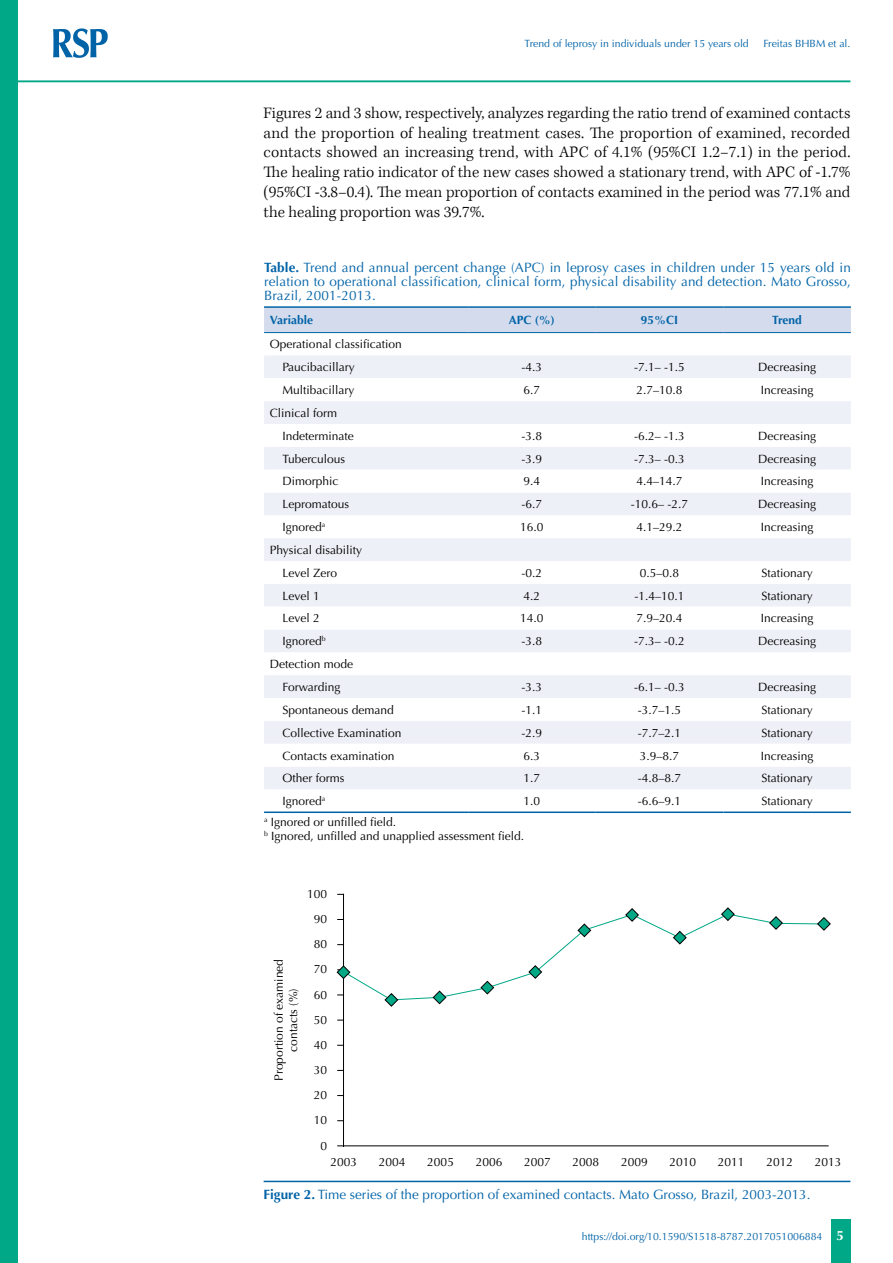
<style>
.page{position:relative;width:893px;height:1263px;background:#fff}
.page>*{position:absolute;margin:0;border:0;box-sizing:border-box;transform-origin:0 0}
.t1{font:300 16.5px/19.8px "Kepler Std";color:#000;text-align:justify}
.t2{font:13.5px/14.2px "Optima";color:#0063a7;text-align:justify}
.t3{font:700 13.5px "Optima";color:#fff}
.t4{font:12px/22.8px "Optima";color:#000}
.t5{font:700 12px "Optima";color:#0063a7}
.t6{font:10.5px "Optima";color:#0063a7}
.s1{font-weight:700}
</style>
<div class="page">
<div style="left:831px;top:1220px;width:20px;height:43px;background:#00a887"></div>
<div style="left:0;top:0;width:18px;height:1263px;background:#00a887"></div>
<svg style="left:53px;top:28px;width:55px;height:30px"></svg>
<hr style="left:18px;top:80px;width:832px;height:2px;background:#00a887">
<hr style="left:264px;top:1181px;width:586px;height:1px;background:#0063a7">
<hr style="left:343px;top:1145px;width:485px;height:1px;background:#000">
<hr style="left:343px;top:894px;width:1px;height:252px;background:#000">
<svg style="left:336px;top:907px;width:495px;height:100px"></svg>
<div style="left:264px;top:308px;width:587px;height:24px;background:#d4dbec"></div>
<div style="left:264px;top:356px;width:587px;height:22px;background:#eef0f7"></div>
<svg style="left:264px;top:401px;width:587px;height:388px;fill:#eef0f7"></svg>
<hr style="left:264px;top:306px;width:204px;height:2px;background:#0063a7">
<hr style="left:468px;top:306px;width:128px;height:2px;background:#0063a7">
<hr style="left:596px;top:306px;width:127px;height:2px;background:#0063a7">
<hr style="left:723px;top:306px;width:128px;height:2px;background:#0063a7">
<hr style="left:264px;top:332px;width:204px;height:1px;background:#0063a7">
<hr style="left:468px;top:332px;width:128px;height:1px;background:#0063a7">
<hr style="left:596px;top:332px;width:127px;height:1px;background:#0063a7">
<hr style="left:723px;top:332px;width:128px;height:1px;background:#0063a7">
<hr style="left:264px;top:811px;width:204px;height:2px;background:#0063a7">
<hr style="left:468px;top:811px;width:128px;height:2px;background:#0063a7">
<hr style="left:596px;top:811px;width:127px;height:2px;background:#0063a7">
<hr style="left:723px;top:811px;width:128px;height:2px;background:#0063a7">
<p class="t6" style="left:525px;top:37px;width:226px">Trend of leprosy in individuals under 15 years old</p>
<p class="t6" style="left:763px;top:37px;width:89px">Freitas BHBM et al.</p>
<p class="t1" style="left:264px;top:103px;width:588px">Figures 2 and 3 show, respectively, analyzes regarding the ratio trend of examined contacts and the proportion of healing treatment cases. The proportion of examined, recorded contacts showed an increasing trend, with APC of 4.1% (95%CI 1.2–7.1) in the period.<br>The healing ratio indicator of the new cases showed a stationary trend, with APC of -1.7% (95%CI -3.8–0.4). The mean proportion of contacts examined in the period was 77.1% and the healing proportion was 39.7%.</p>
<p class="t2" style="left:264px;top:260px;width:588px"><span class="s1">Table.</span> Trend and annual percent change (APC) in leprosy cases in children under 15 years old in relation to operational classification, clinical form, physical disability and detection. Mato Grosso, Brazil, 2001-2013.</p>
<p class="t5" style="left:270px;top:313px;width:45px">Variable</p>
<p class="t5" style="left:509px;top:313px;width:48px">APC (%)</p>
<p class="t5" style="left:641px;top:313px;width:39px">95%CI</p>
<p class="t5" style="left:772px;top:313px;width:31px">Trend</p>
<p class="t4" style="left:283px;top:333px;width:121px;text-indent:-13px">Operational classification<br>Paucibacillary</p>
<p class="t4" style="left:522px;top:356px;width:22px">-4.3</p>
<p class="t4" style="left:634px;top:356px;width:52px">-7.1– -1.5</p>
<p class="t4" style="left:758px;top:356px;width:60px">Decreasing</p>
<p class="t4" style="left:283px;top:379px;width:74px">Multibacillary</p>
<p class="t4" style="left:524px;top:379px;width:18px">6.7</p>
<p class="t4" style="left:636px;top:379px;width:48px">2.7–10.8</p>
<p class="t4" style="left:761px;top:379px;width:54px">Increasing</p>
<p class="t4" style="left:283px;top:402px;width:73px;text-indent:-13px">Clinical form<br>Indeterminate</p>
<p class="t4" style="left:522px;top:424px;width:22px">-3.8</p>
<p class="t4" style="left:634px;top:424px;width:52px">-6.2– -1.3</p>
<p class="t4" style="left:758px;top:424px;width:60px">Decreasing</p>
<p class="t4" style="left:283px;top:447px;width:64px">Tuberculous</p>
<p class="t4" style="left:522px;top:447px;width:22px">-3.9</p>
<p class="t4" style="left:634px;top:447px;width:52px">-7.3– -0.3</p>
<p class="t4" style="left:758px;top:447px;width:60px">Decreasing</p>
<p class="t4" style="left:283px;top:470px;width:58px">Dimorphic</p>
<p class="t4" style="left:524px;top:470px;width:18px">9.4</p>
<p class="t4" style="left:636px;top:470px;width:48px">4.4–14.7</p>
<p class="t4" style="left:761px;top:470px;width:54px">Increasing</p>
<p class="t4" style="left:283px;top:493px;width:68px">Lepromatous</p>
<p class="t4" style="left:522px;top:493px;width:22px">-6.7</p>
<p class="t4" style="left:631px;top:493px;width:59px">-10.6– -2.7</p>
<p class="t4" style="left:758px;top:493px;width:60px">Decreasing</p>
<p class="t4" style="left:283px;top:516px;width:44px">Ignored<sup>a</sup></p>
<p class="t4" style="left:520px;top:516px;width:25px">16.0</p>
<p class="t4" style="left:636px;top:516px;width:48px">4.1–29.2</p>
<p class="t4" style="left:761px;top:516px;width:54px">Increasing</p>
<p class="t4" style="left:283px;top:539px;width:81px;text-indent:-13px">Physical disability<br>Level Zero</p>
<p class="t4" style="left:522px;top:561px;width:22px">-0.2</p>
<p class="t4" style="left:640px;top:561px;width:41px">0.5–0.8</p>
<p class="t4" style="left:761px;top:561px;width:53px">Stationary</p>
<p class="t4" style="left:283px;top:584px;width:39px">Level 1</p>
<p class="t4" style="left:524px;top:584px;width:18px">4.2</p>
<p class="t4" style="left:634px;top:584px;width:52px">-1.4–10.1</p>
<p class="t4" style="left:761px;top:584px;width:53px">Stationary</p>
<p class="t4" style="left:283px;top:607px;width:39px">Level 2</p>
<p class="t4" style="left:520px;top:607px;width:25px">14.0</p>
<p class="t4" style="left:636px;top:607px;width:48px">7.9–20.4</p>
<p class="t4" style="left:761px;top:607px;width:54px">Increasing</p>
<p class="t4" style="left:283px;top:630px;width:45px">Ignored<sup>b</sup></p>
<p class="t4" style="left:522px;top:630px;width:22px">-3.8</p>
<p class="t4" style="left:634px;top:630px;width:52px">-7.3– -0.2</p>
<p class="t4" style="left:758px;top:630px;width:60px">Decreasing</p>
<p class="t4" style="left:270px;top:653px;width:85px;text-align:center">Detection mode<br>Forwarding</p>
<p class="t4" style="left:522px;top:676px;width:22px">-3.3</p>
<p class="t4" style="left:634px;top:676px;width:52px">-6.1– -0.3</p>
<p class="t4" style="left:758px;top:676px;width:60px">Decreasing</p>
<p class="t4" style="left:283px;top:698px;width:113px">Spontaneous demand</p>
<p class="t4" style="left:522px;top:698px;width:22px">-1.1</p>
<p class="t4" style="left:638px;top:698px;width:45px">-3.7–1.5</p>
<p class="t4" style="left:761px;top:698px;width:53px">Stationary</p>
<p class="t4" style="left:283px;top:721px;width:121px">Collective Examination</p>
<p class="t4" style="left:522px;top:721px;width:22px">-2.9</p>
<p class="t4" style="left:638px;top:721px;width:45px">-7.7–2.1</p>
<p class="t4" style="left:761px;top:721px;width:53px">Stationary</p>
<p class="t4" style="left:283px;top:744px;width:114px">Contacts examination</p>
<p class="t4" style="left:524px;top:744px;width:18px">6.3</p>
<p class="t4" style="left:640px;top:744px;width:41px">3.9–8.7</p>
<p class="t4" style="left:761px;top:744px;width:54px">Increasing</p>
<p class="t4" style="left:283px;top:767px;width:64px">Other forms</p>
<p class="t4" style="left:524px;top:767px;width:18px">1.7</p>
<p class="t4" style="left:638px;top:767px;width:45px">-4.8–8.7</p>
<p class="t4" style="left:761px;top:767px;width:53px">Stationary</p>
<p class="t4" style="left:283px;top:790px;width:44px">Ignored<sup>a</sup></p>
<p class="t4" style="left:524px;top:790px;width:18px">1.0</p>
<p class="t4" style="left:638px;top:790px;width:45px">-6.6–9.1</p>
<p class="t4" style="left:761px;top:790px;width:53px">Stationary</p>
<p class="t4" style="left:264px;top:814px;width:261px;line-height:14.4px"><sup>a</sup> Ignored or unfilled field.<br><sup>b</sup> Ignored, unfilled and unapplied assessment field.</p>
<p class="t4" style="left:307px;top:882px;width:22px">100</p>
<p class="t4" style="left:314px;top:908px;width:15px">90</p>
<p class="t4" style="left:272px;top:1081px;width:124px;line-height:14.4px;text-align:center;rotate:-90deg">Proportion of examined contacts (%)</p>
<p class="t4" style="left:314px;top:933px;width:15px">80</p>
<p class="t4" style="left:314px;top:958px;width:15px">70</p>
<p class="t4" style="left:314px;top:982px;width:15px;line-height:25.2px">60<br>50</p>
<p class="t4" style="left:314px;top:1033px;width:15px">40</p>
<p class="t4" style="left:314px;top:1059px;width:15px">30</p>
<p class="t4" style="left:314px;top:1084px;width:15px">20</p>
<p class="t4" style="left:314px;top:1109px;width:15px">10</p>
<p class="t4" style="left:321px;top:1134px;width:8px">0</p>
<p class="t4" style="left:330px;top:1150px;width:28px">2003</p>
<p class="t4" style="left:379px;top:1150px;width:28px">2004</p>
<p class="t4" style="left:427px;top:1150px;width:28px">2005</p>
<p class="t4" style="left:476px;top:1150px;width:28px">2006</p>
<p class="t4" style="left:524px;top:1150px;width:28px">2007</p>
<p class="t4" style="left:573px;top:1150px;width:28px">2008</p>
<p class="t4" style="left:621px;top:1150px;width:28px">2009</p>
<p class="t4" style="left:669px;top:1150px;width:28px">2010</p>
<p class="t4" style="left:718px;top:1150px;width:28px">2011</p>
<p class="t4" style="left:766px;top:1150px;width:28px">2012</p>
<p class="t4" style="left:815px;top:1150px;width:28px">2013</p>
<p class="t2" style="left:264px;top:1188px;width:548px"><span class="s1">Figure 2.</span> Time series of the proportion of examined contacts. Mato Grosso, Brazil, 2003-2013.</p>
<p class="t6" style="left:582px;top:1230px;width:242px">https://doi.org/10.1590/S1518-8787.2017051006884</p>
<p class="t3" style="left:836px;top:1227px;width:9px">5</p>
</div>
